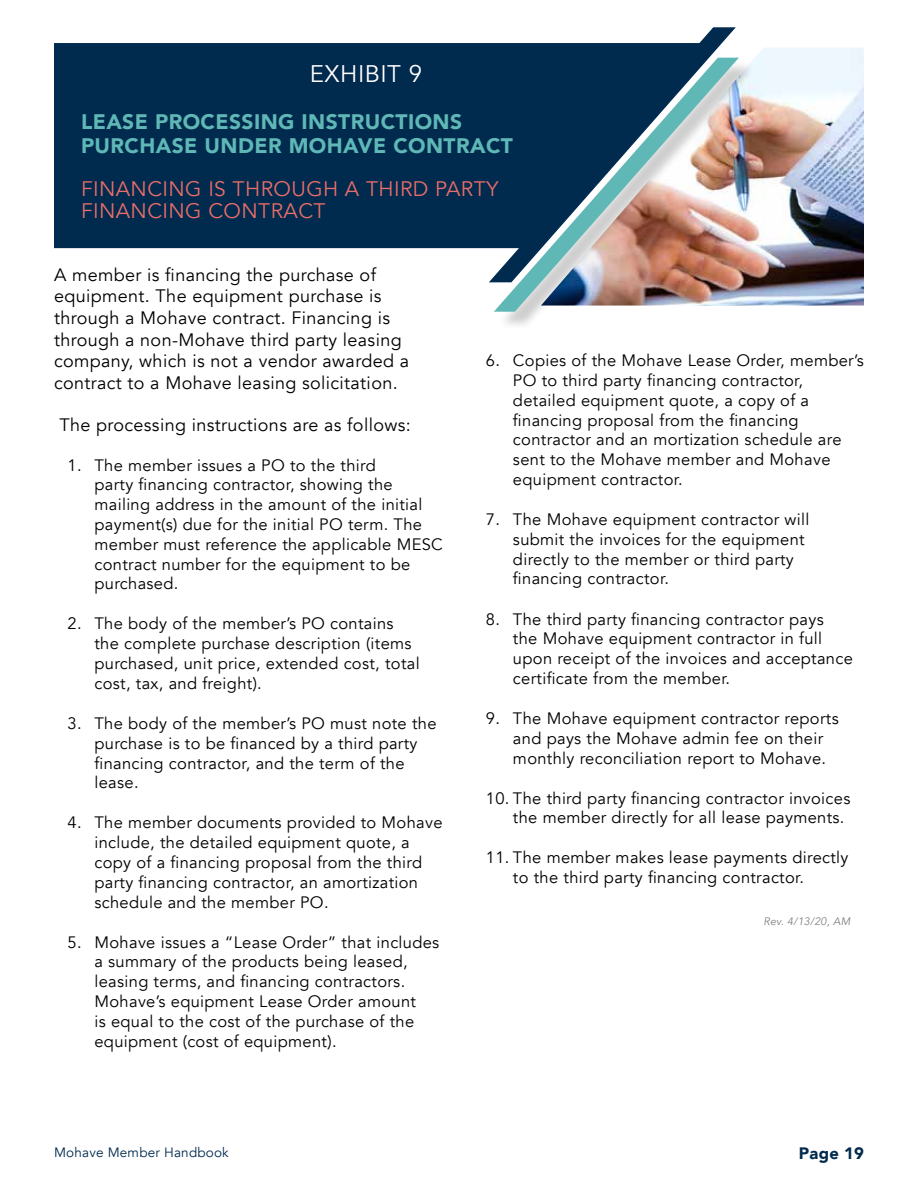
<style>
.page{position:relative;width:918px;height:1188px;background:#fff}
.page>*{position:absolute;margin:0;border:0;box-sizing:border-box;transform-origin:0 0}
.t1{font:24px "Avenir";letter-spacing:.02em;color:#fff}
.t2{font:900 21px/24px "Avenir";letter-spacing:.02em;color:#5fb8b6}
.t3{font:21px/22.2px "Avenir";letter-spacing:.02em;color:#e96d68}
.t4{font:18px/21.6px "Avenir";letter-spacing:.02em;color:#000}
.t5{font:16.5px/19.8px "Avenir";letter-spacing:.02em;color:#000}
.t6{font:900 16.5px "Avenir";letter-spacing:.015em;color:#002a4e}
.t7{font:13.5px "Avenir";letter-spacing:.015em;color:#002a4e}
.t8{font:italic 10.8px "Avenir";letter-spacing:.02em;color:#808285}
</style>
<div class="page">
<img style="left:768px;top:48px;width:96px;height:258px">
<div style="left:54px;top:43px;width:403px;height:205px;background:#002a4e"></div>
<svg style="left:457px;top:27px;width:311px;height:222px"></svg>
<div style="left:497px;top:60px;width:259px;height:270px;background:#000;opacity:.2"></div>
<img style="left:464px;top:58px;width:305px;height:254px">
<h1 class="t1" style="left:310px;top:60px;width:114px">EXHIBIT 9</h1>
<p class="t2" style="left:81px;top:110px;width:433px">LEASE PROCESSING INSTRUCTIONS<br>PURCHASE UNDER MOHAVE CONTRACT</p>
<p class="t3" style="left:81px;top:178px;width:419px">FINANCING IS THROUGH A THIRD PARTY<br>FINANCING CONTRACT</p>
<p class="t4" style="left:54px;top:264px;width:357px">A member is financing the purchase of equipment. The equipment purchase is through a Mohave contract. Financing is through a non-Mohave third party leasing company, which is not a vendor awarded a contract to a Mohave leasing solicitation.</p>
<p class="t4" style="left:59px;top:414px;width:353px">The processing instructions are as follows:</p>
<p class="t5" style="left:94px;top:455px;width:350px;text-indent:-27px">1. The member issues a PO to the third<br>party financing contractor, showing the mailing address in the amount of the initial payment(s) due for the initial PO term. The member must reference the applicable MESC contract number for the equipment to be purchased.</p>
<p class="t5" style="left:94px;top:614px;width:327px;text-indent:-27px">2. The body of the member’s PO contains the complete purchase description (items purchased, unit price, extended cost, total cost, tax, and freight).</p>
<p class="t5" style="left:94px;top:714px;width:344px;text-indent:-27px">3. The body of the member’s PO must note the purchase is to be financed by a third party financing contractor, and the term of the lease.</p>
<p class="t5" style="left:94px;top:813px;width:350px;text-indent:-27px">4. The member documents provided to Mohave include, the detailed equipment quote, a copy of a financing proposal from the third party financing contractor, an amortization schedule and the member PO.</p>
<p class="t5" style="left:94px;top:932px;width:346px;text-indent:-27px">5. Mohave issues a “Lease Order” that includes a summary of the products being leased, leasing terms, and financing contractors.<br>Mohave’s equipment Lease Order amount<br>is equal to the cost of the purchase of the equipment (cost of equipment).</p>
<p class="t5" style="left:513px;top:351px;width:352px;text-indent:-27px">6. Copies of the Mohave Lease Order, member’s PO to third party financing contractor, detailed equipment quote, a copy of a financing proposal from the financing contractor and an mortization schedule are sent to the Mohave member and Mohave equipment contractor.</p>
<p class="t5" style="left:513px;top:510px;width:298px;text-indent:-27px">7. The Mohave equipment contractor will submit the invoices for the equipment directly to the member or third party financing contractor.</p>
<p class="t5" style="left:513px;top:609px;width:341px;text-indent:-27px">8. The third party financing contractor pays<br>the Mohave equipment contractor in full upon receipt of the invoices and acceptance certificate from the member.</p>
<p class="t5" style="left:513px;top:709px;width:327px;text-indent:-27px">9. The Mohave equipment contractor reports and pays the Mohave admin fee on their monthly reconciliation report to Mohave.</p>
<p class="t5" style="left:513px;top:788px;width:339px;text-indent:-27px">10. The third party financing contractor invoices the member directly for all lease payments.</p>
<p class="t5" style="left:513px;top:848px;width:337px;text-indent:-27px">11. The member makes lease payments directly to the third party financing contractor.</p>
<p class="t8" style="left:763px;top:915px;width:89px">Rev. 4/13/20, AM</p>
<p class="t7" style="left:54px;top:1144px;width:176px">Mohave Member Handbook</p>
<p class="t6" style="left:799px;top:1139px;width:67px">Page 19</p>
</div>
